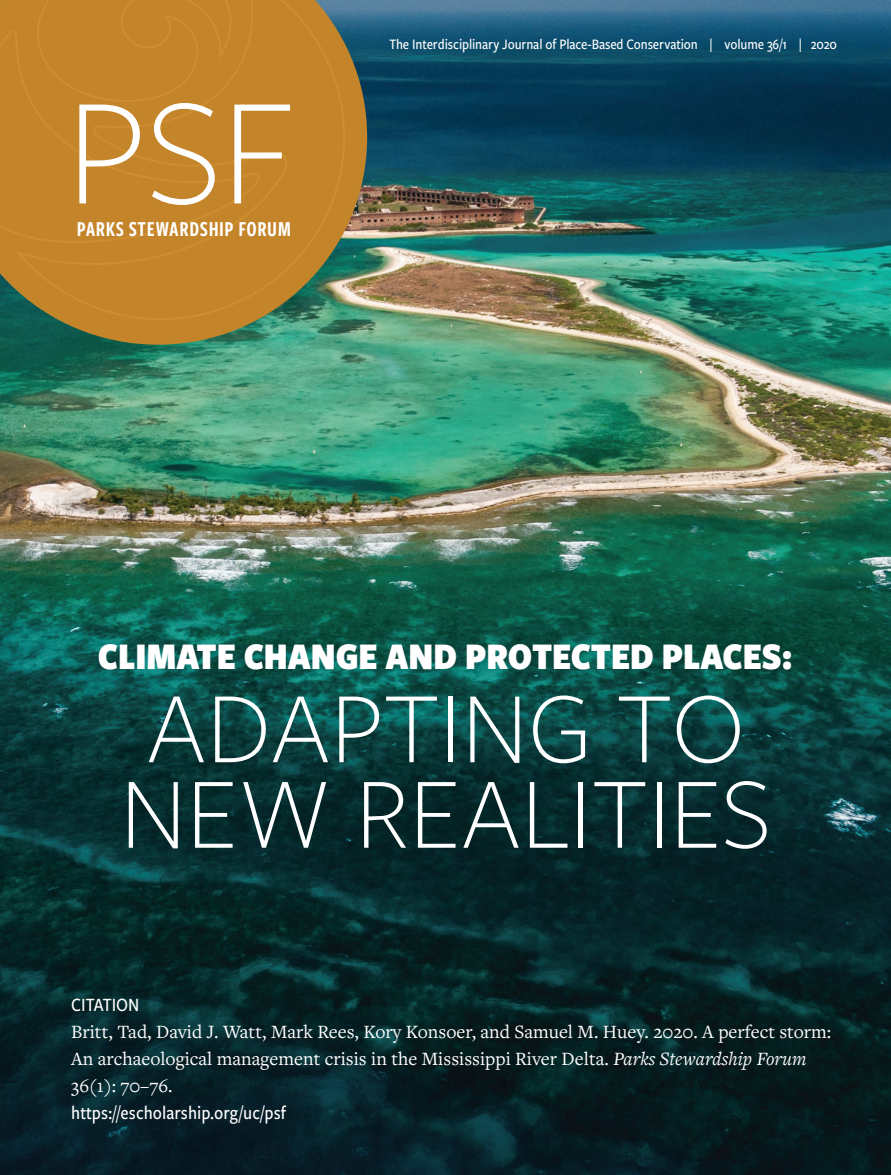
<style>
.page{position:relative;width:891px;height:1175px;background:#fff}
.page>*{position:absolute;margin:0;border:0;box-sizing:border-box;transform-origin:0 0}
.t1{font:300 158.1px "Freight Sans Pro";color:#fff}
.t2{font:300 105px/85.5px "Freight Sans Pro";color:#fff}
.t3{font:900 39px "Freight Sans Cnd Pro";color:#fff}
.t4{font:22.2px "Freight Sans Cmp Pro Semi";letter-spacing:.025em;color:#fff}
.t5{font:19.5px/27px "Freight Text Pro";color:#fff}
.t6{font:500 19.5px "Freight Sans Cnd Pro";color:#fff}
.t7{font:500 15px "Freight Sans Cnd Pro";letter-spacing:-.01em;color:#fff}
.s1{font-style:italic}
</style>
<div class="page">
<img style="left:0;top:0;width:891px;height:1174px">
<img style="left:0;top:0;width:367px;height:345px">
<svg style="left:0;top:0;width:345px;height:320px;background:#bd832c"></svg>
<h1 class="t1" style="left:66px;top:47px;width:230px">PSF</h1>
<p class="t4" style="left:77px;top:214px;width:216px">PARKS STEWARDSHIP FORUM</p>
<p class="t7" style="left:389px;top:34px;width:449px">The Interdisciplinary Journal of Place-Based Conservation | volume 36/1 | 2020</p>
<h3 class="t3" style="left:98px;top:628px;width:696px">CLIMATE CHANGE AND PROTECTED PLACES:</h3>
<h2 class="t2" style="left:120px;top:681px;width:652px">ADAPTING TO<br>N EW REALITIES</h2>
<p class="t6" style="left:71px;top:991px;width:70px">CITATION</p>
<p class="t5" style="left:71px;top:1017px;width:762px">Britt, Tad, David J. Watt, Mark Rees, Kory Konsoer, and Samuel M. Huey. 2020. A perfect storm:<br>An archaeological management crisis in the Mississippi River Delta. <span class="s1">Parks Stewardship Forum<br></span>36(1): 70–76.</p>
<p class="t6" style="left:71px;top:1099px;width:216px">https://escholarship.org/uc/psf</p>
</div>
